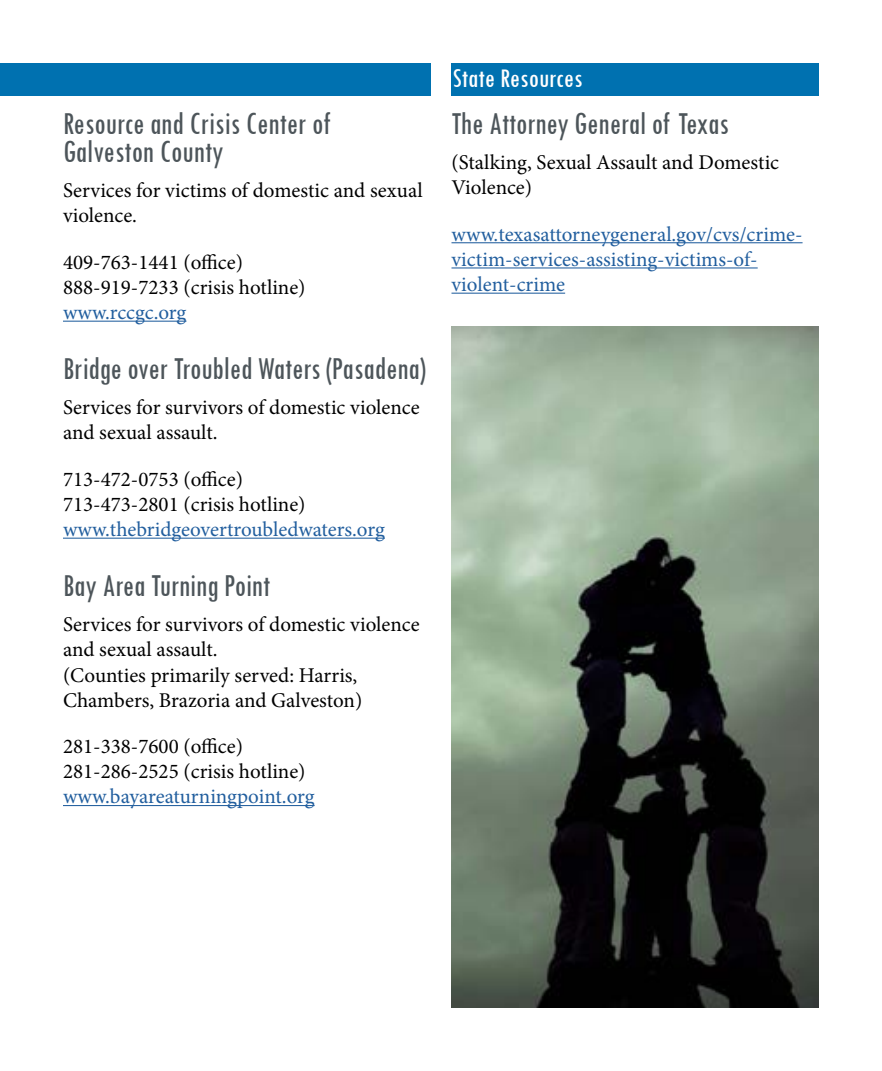
<style>
.page{position:relative;width:882px;height:1071px;background:#fff}
.page>*{position:absolute;margin:0;border:0;box-sizing:border-box;transform-origin:0 0}
.t1{font:condensed 33.25px/28px "Tw Cen";color:#4d555a;scale:.93 1}
.t2{font:condensed 28px "Tw Cen";color:#fff}
.t3{font:21px/25.2px "Minion Pro";color:#000}
.t4{font:21px/25.2px "Minion Pro";color:#215e9e}
</style>
<div class="page">
<div style="left:0;top:63px;width:430px;height:33px;background:#0071b0"></div>
<hr style="left:63px;top:321px;width:123px;height:1px;background:#215e9e">
<hr style="left:63px;top:538px;width:322px;height:1px;background:#215e9e">
<hr style="left:63px;top:805px;width:252px;height:1px;background:#215e9e">
<div style="left:452px;top:63px;width:367px;height:33px;background:#0071b0"></div>
<hr style="left:452px;top:242px;width:351px;height:1px;background:#215e9e">
<hr style="left:452px;top:267px;width:306px;height:1px;background:#215e9e">
<hr style="left:452px;top:293px;width:113px;height:1px;background:#215e9e">
<img style="left:452px;top:327px;width:367px;height:681px">
<h1 class="t1" style="left:63px;top:108px;width:289px">Resource and Crisis Center of<br>Galveston County</h1>
<p class="t3" style="left:63px;top:178px;width:361px">Services for victims of domestic and sexual violence.</p>
<p class="t3" style="left:63px;top:249px;width:244px">409-763-1441 (office)<br>888-919-7233 (crisis hotline)</p>
<p class="t4" style="left:63px;top:300px;width:125px">www.rccgc.org</p>
<h1 class="t1" style="left:63px;top:353px;width:392px">Bridge over Troubled Waters (Pasadena)</h1>
<p class="t3" style="left:63px;top:395px;width:358px">Services for survivors of domestic violence and sexual assault.</p>
<p class="t3" style="left:63px;top:466px;width:244px">713-472-0753 (office)<br>713-473-2801 (crisis hotline)</p>
<p class="t4" style="left:63px;top:517px;width:323px">www.thebridgeovertroubledwaters.org</p>
<h1 class="t1" style="left:63px;top:570px;width:224px">Bay Area Turning Point</h1>
<p class="t3" style="left:63px;top:612px;width:358px">Services for survivors of domestic violence and sexual assault.<br>(Counties primarily served: Harris, Chambers, Brazoria and Galveston)</p>
<p class="t3" style="left:63px;top:734px;width:244px">281-338-7600 (office)<br>281-286-2525 (crisis hotline)</p>
<p class="t4" style="left:63px;top:784px;width:253px">www.bayareaturningpoint.org</p>
<h2 class="t2" style="left:453px;top:61px;width:132px">State Resources</h2>
<h1 class="t1" style="left:452px;top:108px;width:300px">The Attorney General of Texas</h1>
<p class="t3" style="left:452px;top:150px;width:329px">(Stalking, Sexual Assault and Domestic<br>Violence)</p>
<p class="t4" style="left:452px;top:221px;width:353px">www.texasattorneygeneral.gov/cvs/crime&shy;victim-services-assisting-victims-of&shy;violent-crime</p>
</div>
